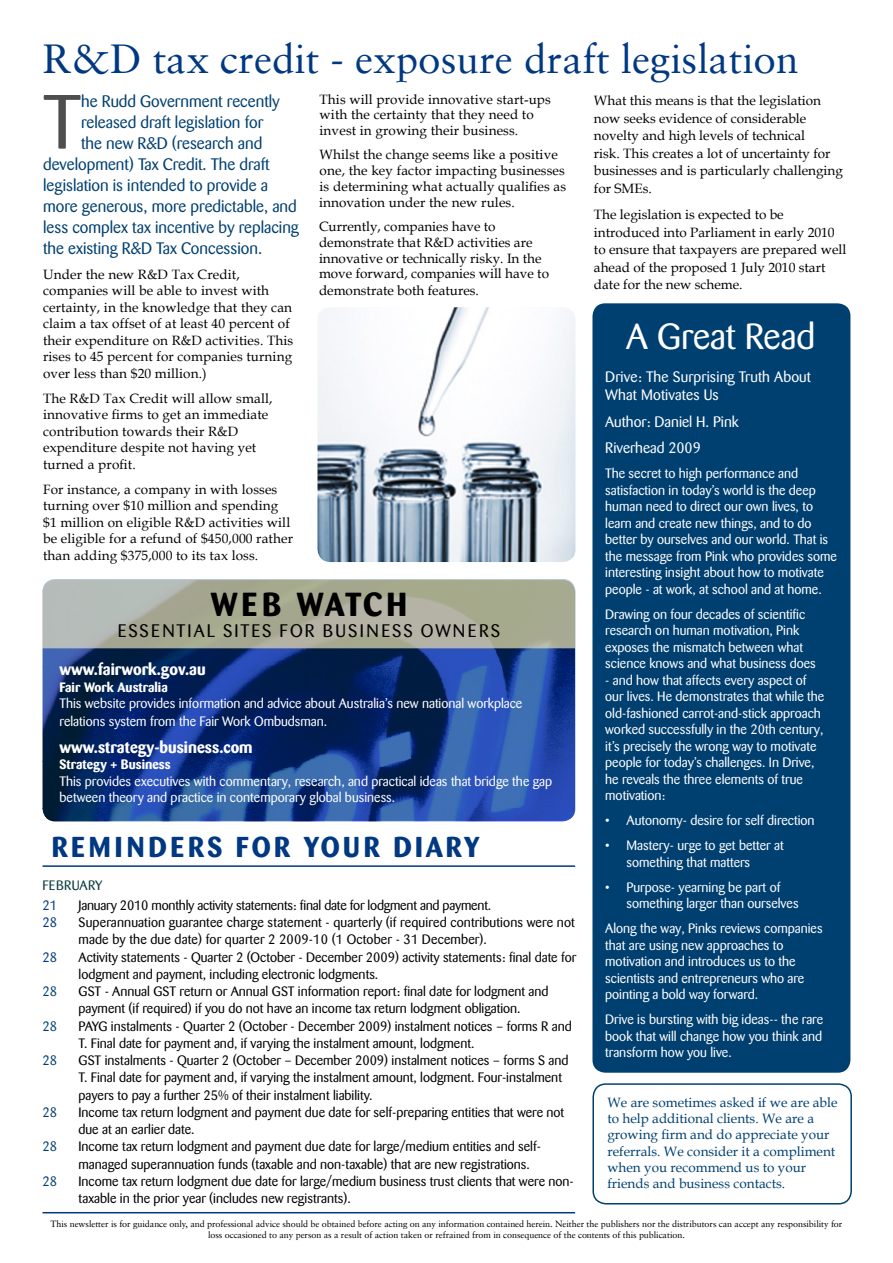
<style>
.page{position:relative;width:893px;height:1263px;background:#fff}
.page>*{position:absolute;margin:0;border:0;box-sizing:border-box;transform-origin:0 0}
.t1{font:75.9px "Barmeno";color:#4e4e4e}
.t2{font:40.5px "Sabon LT";color:#003882}
.t3{font:36px "Barmeno";color:#fff}
.t4{font:700 33px "Barmeno";letter-spacing:.09em;color:#000}
.t5{font:700 28.5px "Barmeno";letter-spacing:.12em;color:#003882}
.t6{font:18px "Barmeno";letter-spacing:.12em;color:#000}
.t7{font:16.5px "Barmeno";color:#004071}
.t8{font:700 16.5px "Barmeno";color:#fff}
.t9{font:15px/18px "Barmeno";letter-spacing:.01em;color:#fff}
.t10{font:13.5px/16.5px "Barmeno";color:#fff}
.t11{font:13.5px/16.5px "Book Antiqua";letter-spacing:.01em;color:#000}
.t12{font:13.5px/17.2px "Barmeno";color:#000}
.t13{font:13.5px/16.2px "Book Antiqua";color:#004071}
.t14{font:700 13.5px "Barmeno";color:#fff}
.t15{font:13.5px "Barmeno";color:#004071}
.t16{font:13.5px "Barmeno";letter-spacing:.02em;color:#0b3a3e}
.t17{font:13.5px "Barmeno";color:#003882}
.t18{font:9px/10.8px "Sabon LT";letter-spacing:-.005em;color:#000;text-align:center}
</style>
<div class="page">
<div style="left:592px;top:1083px;width:260px;height:121px;border:2px solid #004071;border-radius:13px"></div>
<svg style="left:43px;top:579px;width:532px;height:242px;background:#163a80"></svg>
<svg style="left:43px;top:579px;width:532px;height:69px;background:#abae9c"></svg>
<div style="left:592px;top:303px;width:258px;height:770px;background:#004071;border-radius:13px"></div>
<hr style="left:43px;top:865px;width:532px;height:2px;background:#003882">
<hr style="left:43px;top:1212px;width:532px;height:1px;background:#003882">
<img style="left:317px;top:307px;width:258px;height:255px;border-radius:13px">
<h2 class="t2" style="left:43px;top:35px;width:758px">R&amp;D tax credit - exposure draft legislation</h2>
<h1 class="t1" style="left:43px;top:78px;width:39px">T</h1>
<p class="t7" style="left:81px;top:91px;width:200px">he Rudd Government recently</p>
<p class="t11" style="left:320px;top:91px;width:233px;line-height:15.8px">This will provide innovative start-ups with the certainty that they need to invest in growing their business.</p>
<p class="t11" style="left:319px;top:147px;width:249px;line-height:15.8px">Whilst the change seems like a positive one, the key factor impacting businesses is determining what actually qualifies as innovation under the new rules.</p>
<p class="t11" style="left:319px;top:218px;width:232px;line-height:15.9px">Currently, companies have to demonstrate that R&amp;D activities are innovative or technically risky. In the move forward, companies will have to demonstrate both features.</p>
<p class="t11" style="left:594px;top:91px;width:250px;line-height:17.5px">What this means is that the legislation now seeks evidence of considerable novelty and high levels of technical<br>risk. This creates a lot of uncertainty for businesses and is particularly challenging for SMEs.</p>
<p class="t11" style="left:594px;top:205px;width:254px;line-height:17.5px">The legislation is expected to be introduced into Parliament in early 2010 to ensure that taxpayers are prepared well ahead of the proposed 1 July 2010 start date for the new scheme.</p>
<p class="t7" style="left:81px;top:112px;width:184px">released draft legislation for</p>
<p class="t7" style="left:81px;top:133px;width:183px">the new R&amp;D (research and</p>
<p class="t7" style="left:43px;top:154px;width:228px">development) Tax Credit. The draft</p>
<p class="t7" style="left:43px;top:175px;width:226px">legislation is intended to provide a</p>
<p class="t7" style="left:43px;top:196px;width:255px">more generous, more predictable, and</p>
<p class="t7" style="left:43px;top:217px;width:257px">less complex tax incentive by replacing</p>
<p class="t7" style="left:43px;top:238px;width:221px">the existing R&amp;D Tax Concession.</p>
<p class="t11" style="left:43px;top:265px;width:252px">Under the new R&amp;D Tax Credit, companies will be able to invest with certainty, in the knowledge that they can claim a tax offset of at least 40 percent of their expenditure on R&amp;D activities. This rises to 45 percent for companies turning over less than $20 million.)</p>
<p class="t11" style="left:43px;top:389px;width:231px">The R&amp;D Tax Credit will allow small, innovative firms to get an immediate contribution towards their R&amp;D expenditure despite not having yet turned a profit.</p>
<p class="t11" style="left:43px;top:480px;width:251px">For instance, a company in with losses turning over $10 million and spending $1 million on eligible R&amp;D activities will be eligible for a refund of $450,000 rather than adding $375,000 to its tax loss.</p>
<h3 class="t3" style="left:626px;top:316px;width:190px">A Great Read</h3>
<p class="t9" style="left:605px;top:368px;width:207px">Drive: The Surprising Truth About<br>What Motivates Us</p>
<p class="t9" style="left:605px;top:408px;width:135px;line-height:26.5px">Author: Daniel H. Pink<br>Riverhead 2009</p>
<p class="t10" style="left:605px;top:465px;width:233px">The secret to high performance and satisfaction in today’s world is the deep human need to direct our own lives, to learn and create new things, and to do better by ourselves and our world. That is the message from Pink who provides some interesting insight about how to motivate people - at work, at school and at home.</p>
<p class="t10" style="left:605px;top:606px;width:212px">Drawing on four decades of scientific research on human motivation, Pink exposes the mismatch between what science knows and what business does</p>
<p class="t10" style="left:605px;top:672px;width:221px">- and how that affects every aspect of our lives. He demonstrates that while the old-fashioned carrot-and-stick approach worked successfully in the 20th century, it’s precisely the wrong way to motivate people for today’s challenges. In Drive, he reveals the three elements of true motivation:</p>
<p class="t10" style="left:626px;top:808px;width:190px;line-height:25px">Autonomy- desire for self direction<br>Mastery- urge to get better at</p>
<p class="t10" style="left:626px;top:850px;width:155px;line-height:25px">something that matters<br>Purpose- yearning be part of</p>
<p class="t10" style="left:605px;top:891px;width:219px;line-height:25px;text-align:center">something larger than ourselves<br>Along the way, Pinks reviews companies</p>
<p class="t10" style="left:605px;top:937px;width:201px">that are using new approaches to motivation and introduces us to the scientists and entrepreneurs who are pointing a bold way forward.</p>
<p class="t10" style="left:605px;top:1011px;width:219px;text-align:justify">Drive is bursting with big ideas-- the rare book that will change how you think and transform how you live.</p>
<h3 class="t4" style="left:211px;top:584px;width:198px">WEB WATCH</h3>
<h3 class="t6" style="left:118px;top:621px;width:384px">ESSENTIAL SITES FOR BUSINESS OWNERS</h3>
<p class="t8" style="left:60px;top:659px;width:148px">www.fairwork.gov.au</p>
<p class="t14" style="left:60px;top:679px;width:110px">Fair Work Australia</p>
<p class="t10" style="left:60px;top:694px;width:464px;line-height:18px">This website provides information and advice about Australia’s new national workplace relations system from the Fair Work Ombudsman.</p>
<p class="t8" style="left:60px;top:737px;width:195px">www.strategy-business.com</p>
<p class="t14" style="left:60px;top:756px;width:113px">Strategy + Business</p>
<p class="t10" style="left:60px;top:773px;width:494px">This provides executives with commentary, research, and practical ideas that bridge the gap between theory and practice in contemporary global business.</p>
<p class="t10" style="left:605px;top:808px;width:6px;line-height:25px">• •</p>
<p class="t10" style="left:605px;top:879px;width:6px">•</p>
<h3 class="t5" style="left:52px;top:830px;width:429px">REMINDERS FOR YOUR DIARY</h3>
<p class="t16" style="left:43px;top:877px;width:61px">FEBRUARY</p>
<p class="t17" style="left:43px;top:897px;width:16px">21</p>
<p class="t12" style="left:79px;top:897px;width:414px">January 2010 monthly activity statements: final date for lodgment and payment.</p>
<p class="t17" style="left:43px;top:915px;width:16px">28</p>
<p class="t12" style="left:79px;top:914px;width:498px">Superannuation guarantee charge statement - quarterly (if required contributions were not made by the due date) for quarter 2 2009-10 (1 October - 31 December).</p>
<p class="t17" style="left:43px;top:949px;width:16px">28</p>
<p class="t12" style="left:79px;top:948px;width:499px">Activity statements - Quarter 2 (October - December 2009) activity statements: final date for lodgment and payment, including electronic lodgments.</p>
<p class="t15" style="left:43px;top:984px;width:16px">28</p>
<p class="t12" style="left:79px;top:983px;width:471px">GST - Annual GST return or Annual GST information report: final date for lodgment and payment (if required) if you do not have an income tax return lodgment obligation.</p>
<p class="t15" style="left:43px;top:1018px;width:16px">28</p>
<p class="t12" style="left:79px;top:1017px;width:495px">PAYG instalments - Quarter 2 (October - December 2009) instalment notices – forms R and<br>T. Final date for payment and, if varying the instalment amount, lodgment.</p>
<p class="t15" style="left:43px;top:1053px;width:16px">28</p>
<p class="t12" style="left:79px;top:1052px;width:491px">GST instalments - Quarter 2 (October – December 2009) instalment notices – forms S and<br>T. Final date for payment and, if varying the instalment amount, lodgment. Four-instalment payers to pay a further 25% of their instalment liability.</p>
<p class="t15" style="left:43px;top:1104px;width:16px">28</p>
<p class="t12" style="left:79px;top:1104px;width:487px">Income tax return lodgment and payment due date for self-preparing entities that were not due at an earlier date.</p>
<p class="t15" style="left:43px;top:1139px;width:16px">28</p>
<p class="t12" style="left:79px;top:1138px;width:464px">Income tax return lodgment and payment due date for large/medium entities and self&shy;managed superannuation funds (taxable and non-taxable) that are new registrations.</p>
<p class="t15" style="left:43px;top:1173px;width:16px">28</p>
<p class="t12" style="left:79px;top:1173px;width:497px">Income tax return lodgment due date for large/medium business trust clients that were non&shy;taxable in the prior year (includes new registrants).</p>
<p class="t13" style="left:607px;top:1094px;width:232px">We are sometimes asked if we are able to help additional clients. We are a growing firm and do appreciate your referrals. We consider it a compliment when you recommend us to your friends and business contacts.</p>
<p class="t18" style="left:51px;top:1219px;width:793px">This newsletter is for guidance only, and professional advice should be obtained before acting on any information contained herein. Neither the publishers nor the distributors can accept any responsibility for loss occasioned to any person as a result of action taken or refrained from in consequence of the contents of this publication.</p>
</div>
